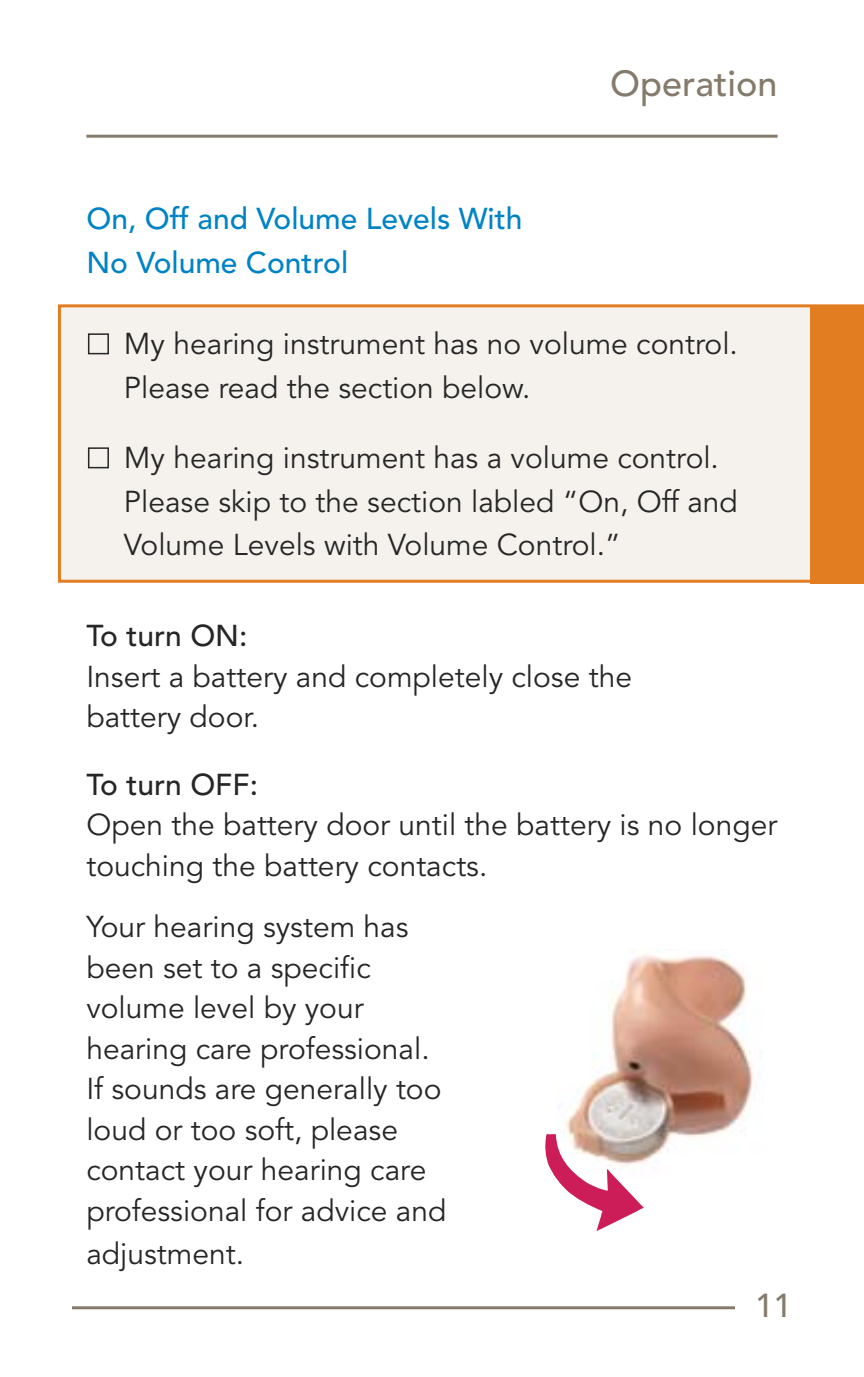
<style>
.page{position:relative;width:864px;height:1377px;background:#fff}
.page>*{position:absolute;margin:0;border:0;box-sizing:border-box;transform-origin:0 0}
.t1{font:36px "Avenir LT SLI Std Medium";color:#857b6c}
.t2{font:33px "Avenir LT SLI Std Medium";color:#857b6c}
.t3{font:30px/40.5px "Avenir LT SLI Std Book";color:#262626}
.t4{font:30px/43.5px "Avenir LT SLI Std Medium";color:#0083c4}
.t5{font:30px "Avenir LT SLI Std Medium";color:#262626}
</style>
<div class="page">
<hr style="left:72px;top:1306px;width:663px;height:3px;background:#857b6c">
<hr style="left:86px;top:135px;width:692px;height:3px;background:#857b6c">
<div style="left:58px;top:304px;width:806px;height:279px;background:#f5f2ee"></div>
<div style="left:810px;top:305px;width:54px;height:279px;background:#e27d22"></div>
<img style="left:565px;top:954px;width:192px;height:208px">
<svg style="left:545px;top:1134px;width:99px;height:97px"></svg>
<p class="t4" style="left:86px;top:198px;width:438px">On, Off and Volume Levels With<br>No Volume Control</p>
<p class="t1" style="left:610px;top:63px;width:169px">Operation</p>
<p class="t3" style="left:124px;top:323px;width:615px;line-height:43.5px">My hearing instrument has no volume control.<br>Please read the section below.</p>
<p class="t3" style="left:124px;top:437px;width:615px;line-height:43.5px">My hearing instrument has a volume control.<br>Please skip to the section labled “On, Off and<br>Volume Levels with Volume Control.”</p>
<p class="t5" style="left:86px;top:619px;width:163px">To turn ON :</p>
<p class="t3" style="left:86px;top:657px;width:547px">Insert a battery and completely close the battery door.</p>
<p class="t5" style="left:86px;top:767px;width:173px">To turn OFF:</p>
<p class="t3" style="left:86px;top:806px;width:692px">Open the battery door until the battery is no longer touching the battery contacts.</p>
<p class="t3" style="left:86px;top:908px;width:362px">Your hearing system has been set to a specific volume level by your hearing care professional.<br>If sounds are generally too loud or too soft, please contact your hearing care professional for advice and</p>
<p class="t3" style="left:86px;top:1235px;width:159px">adjustment.</p>
<p class="t2" style="left:755px;top:1287px;width:38px">11</p>
</div>
